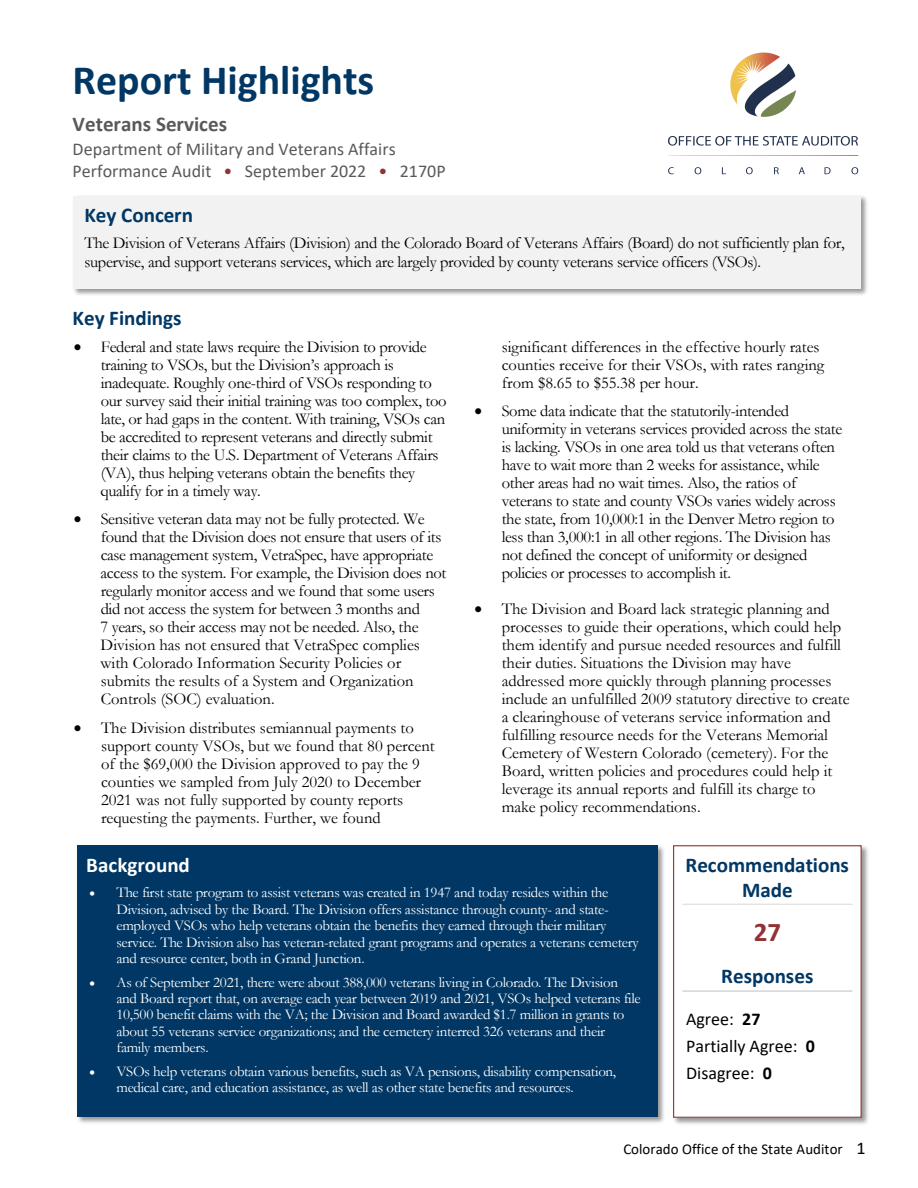
<style>
.page{position:relative;width:918px;height:1188px;background:#fff}
.page>*{position:absolute;margin:0;border:0;box-sizing:border-box;transform-origin:0 0}
.t1{font:700 42px "Calibri";color:#003764}
.t2{font:700 27px "Calibri";color:#933235}
.t3{font:700 21px/25.8px "Calibri";color:#003764;text-align:center}
.t4{font:700 21px "Calibri";color:#595959}
.t5{font:700 21px "Calibri";color:#fff}
.t6{font:18px/21.6px "Calibri";color:#595959}
.t7{font:18px "Calibri";color:#000}
.t8{font:16.5px/18px "Garamond";letter-spacing:-.01em;color:#000}
.t9{font:15px/16.5px "Garamond";letter-spacing:-.02em;color:#fff}
.t10{font:15px "Calibri";color:#000}
.s1{color:#933235}
.s2{font-weight:700}
.s3{font-size:18px}
</style>
<div class="page">
<img style="left:77px;top:848px;width:587px;height:273px">
<div style="left:77px;top:846px;width:581px;height:271px;background:#003764"></div>
<img style="left:73px;top:198px;width:795px;height:95px">
<div style="left:74px;top:196px;width:787px;height:92px;background:#f2f2f2"></div>
<img style="left:674px;top:849px;width:194px;height:272px">
<div style="left:674px;top:846px;width:187px;height:271px;background:#fff"></div>
<div style="left:673px;top:845px;width:189px;height:273px;border:1px solid #933235"></div>
<img style="left:674px;top:852px;width:187px;height:259px">
<img style="left:668px;top:52px;width:191px;height:123px">
<p class="t1" style="left:73px;top:51px;width:303px">Report Highlights</p>
<p class="t4" style="left:73px;top:109px;width:156px">Veterans Services</p>
<p class="t6" style="left:73px;top:138px;width:375px">Department of Military and Veterans Affairs<br>Performance Audit <span class="s1">•</span> September 2022 <span class="s1">•</span> 2170P</p>
<p class="t3" style="left:84px;top:201px;width:110px">Key Concern</p>
<p class="t8" style="left:84px;top:233px;width:762px;line-height:18.6px">The Division of Veterans Affairs (Division) and the Colorado Board of Veterans Affairs (Board) do not sufficiently plan for, supervise, and support veterans services, which are largely provided by county veterans service officers (VSOs).</p>
<p class="t3" style="left:73px;top:304px;width:111px">Key Findings</p>
<p class="t8" style="left:101px;top:337px;width:347px;text-indent:-27px">• Federal and state laws require the Division to provide training to VSOs, but the Division’s approach is inadequate. Roughly one-third of VSOs responding to our survey said their initial training was too complex, too late, or had gaps in the content. With training, VSOs can be accredited to represent veterans and directly submit their claims to the U.S. Department of Veterans Affairs (VA), thus helping veterans obtain the benefits they qualify for in a timely way.</p>
<p class="t8" style="left:101px;top:510px;width:347px;text-indent:-27px">• Sensitive veteran data may not be fully protected. We found that the Division does not ensure that users of its case management system, VetraSpec, have appropriate access to the system. For example, the Division does not regularly monitor access and we found that some users did not access the system for between 3 months and</p>
<p class="t8" style="left:101px;top:618px;width:321px">7 years, so their access may not be needed. Also, the Division has not ensured that VetraSpec complies with Colorado Information Security Policies or submits the results of a System and Organization Controls (SOC) evaluation.</p>
<p class="t8" style="left:101px;top:718px;width:335px;text-indent:-27px">• The Division distributes semiannual payments to support county VSOs, but we found that 80 percent of the $69,000 the Division approved to pay the 9 counties we sampled from July 2020 to December 2021 was not fully supported by county reports requesting the payments. Further, we found</p>
<p class="t8" style="left:502px;top:337px;width:324px">significant differences in the effective hourly rates counties receive for their VSOs, with rates ranging from $8.65 to $55.38 per hour.</p>
<p class="t8" style="left:502px;top:402px;width:342px;text-indent:-27px">• Some data indicate that the statutorily-intended uniformity in veterans services provided across the state is lacking. VSOs in one area told us that veterans often have to wait more than 2 weeks for assistance, while other areas had no wait times. Also, the ratios of veterans to state and county VSOs varies widely across the state, from 10,000:1 in the Denver Metro region to less than 3,000:1 in all other regions. The Division has not defined the concept of uniformity or designed policies or processes to accomplish it.</p>
<p class="t8" style="left:502px;top:600px;width:349px;text-indent:-27px">• The Division and Board lack strategic planning and processes to guide their operations, which could help them identify and pursue needed resources and fulfill their duties. Situations the Division may have addressed more quickly through planning processes include an unfulfilled 2009 statutory directive to create a clearinghouse of veterans service information and fulfilling resource needs for the Veterans Memorial Cemetery of Western Colorado (cemetery). For the Board, written policies and procedures could help it leverage its annual reports and fulfill its charge to make policy recommendations.</p>
<p class="t5" style="left:86px;top:850px;width:105px">Background</p>
<p class="t9" style="left:117px;top:884px;width:524px;text-indent:-27px">• The first state program to assist veterans was created in 1947 and today resides within the Division, advised by the Board. The Division offers assistance through county- and state&shy;employed VSOs who help veterans obtain the benefits they earned through their military service. The Division also has veteran-related grant programs and operates a veterans cemetery and resource center, both in Grand Junction.</p>
<p class="t9" style="left:117px;top:973px;width:526px;text-indent:-27px">• As of September 2021, there were about 388,000 veterans living in Colorado. The Division and Board report that, on average each year between 2019 and 2021, VSOs helped veterans file 10,500 benefit claims with the VA; the Division and Board awarded $1.7 million in grants to about 55 veterans service organizations; and the cemetery interred 326 veterans and their family members.</p>
<p class="t9" style="left:117px;top:1062px;width:501px;text-indent:-27px">• VSOs help veterans obtain various benefits, such as VA pensions, disability compensation, medical care, and education assistance, as well as other state benefits and resources.</p>
<p class="t3" style="left:686px;top:852px;width:165px">Recommendations<br>Made</p>
<p class="t2" style="left:754px;top:913px;width:29px">27</p>
<p class="t3" style="left:721px;top:963px;width:94px">Responses</p>
<p class="t7" style="left:686px;top:1006px;width:76px">Agree: <span class="s2">27</span></p>
<p class="t7" style="left:686px;top:1033px;width:130px">Partially Agree: <span class="s2">0</span></p>
<p class="t7" style="left:686px;top:1060px;width:87px">Disagree: <span class="s2">0</span></p>
<p class="t10" style="left:623px;top:1138px;width:244px">Colorado Office of the State Auditor <span class="s3">1</span></p>
</div>
